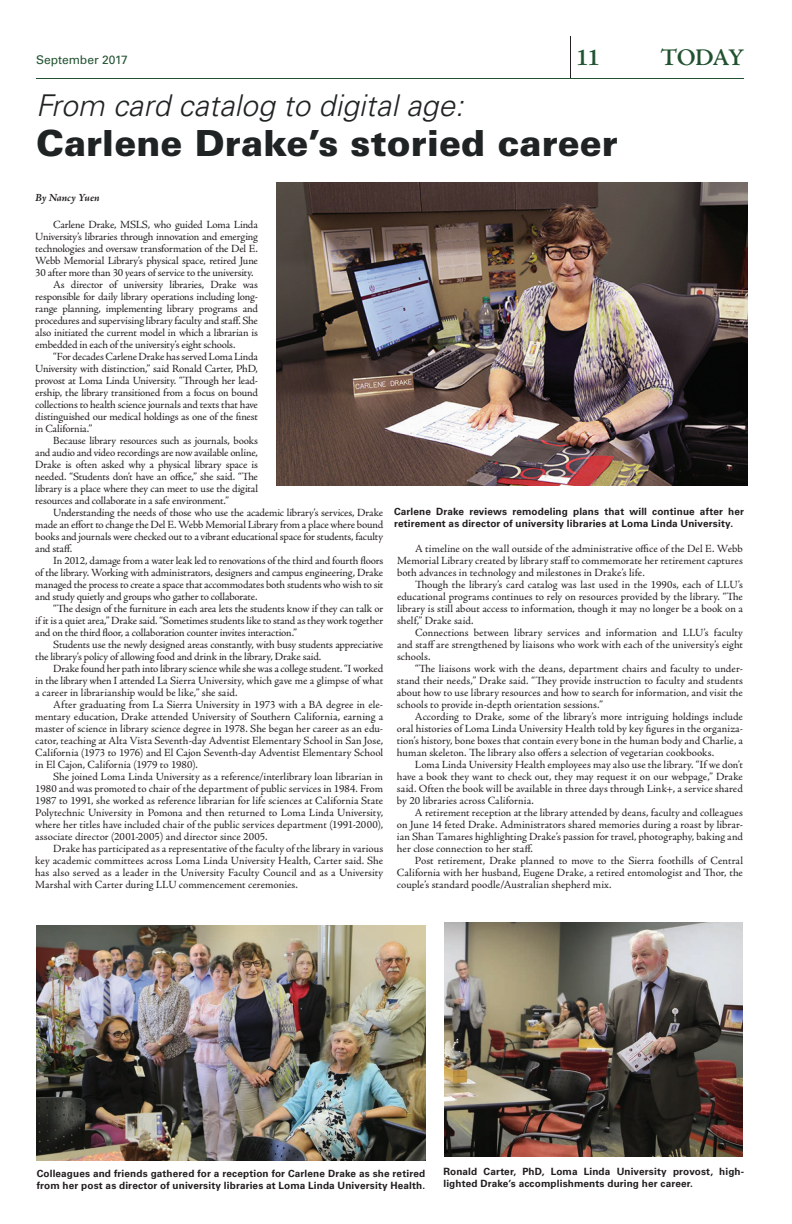
<style>
.page{position:relative;width:792px;height:1224px;background:#fff}
.page>*{position:absolute;margin:0;border:0;box-sizing:border-box;transform-origin:0 0}
.t1{font:900 36px "Univers";letter-spacing:.005em;color:#202324}
.t2{font:italic 300 30px "Univers";letter-spacing:.005em;color:#202324}
.t3{font:600 24px "Adobe Jenson Pro";letter-spacing:-.035em;color:#215230}
.t4{font:12px "Univers LT Std";color:#215230}
.t5{font:11px/12px "Adobe Jenson Pro";letter-spacing:-.005em;color:#231f20;text-align:justify}
.t6{font:11px "Adobe Jenson Pro";letter-spacing:.015em;color:#231f20}
.t7{font:italic 700 11px "Adobe Jenson Pro";letter-spacing:-.005em;color:#231f20}
.t8{font:700 10px/12px "Univers";letter-spacing:.015em;color:#231f20}
</style>
<div class="page">
<hr style="left:570px;top:36px;width:1px;height:42px;background:#231f20">
<hr style="left:36px;top:78px;width:708px;height:1px;background:#215230">
<img style="left:276px;top:182px;width:471px;height:303px">
<img style="left:36px;top:925px;width:389px;height:235px">
<img style="left:445px;top:922px;width:298px;height:235px">
<p class="t4" style="left:36px;top:52px;width:93px">September 2017</p>
<h3 class="t3" style="left:576px;top:44px;width:25px">11</h3>
<h3 class="t3" style="left:660px;top:44px;width:85px">TODAY</h3>
<h2 class="t2" style="left:36px;top:87px;width:429px">From card catalog to digital age:</h2>
<h1 class="t1" style="left:36px;top:120px;width:583px">Carlene Drake’s storied career</h1>
<p class="t7" style="left:35px;top:191px;width:66px">By Nancy Yuen</p>
<p class="t5" style="left:53px;top:219px;width:206px">Carlene Drake, MSLS, who guided Loma Linda</p>
<p class="t5" style="left:35px;top:231px;width:224px">University’s libraries through innovation and emerging</p>
<p class="t5" style="left:35px;top:243px;width:224px">technologies and oversaw transformation of the Del E.</p>
<p class="t5" style="left:35px;top:255px;width:224px">Webb Memorial Library’s physical space, retired June</p>
<p class="t5" style="left:35px;top:267px;width:220px">30 after more than 30 years of service to the university.</p>
<p class="t5" style="left:53px;top:279px;width:206px">As director of university libraries, Drake was</p>
<p class="t5" style="left:35px;top:291px;width:224px">responsible for daily library operations including long-</p>
<p class="t5" style="left:35px;top:303px;width:224px">range planning, implementing library programs and</p>
<p class="t5" style="left:35px;top:315px;width:224px">procedures and supervising library faculty and staff. She</p>
<p class="t5" style="left:35px;top:327px;width:224px">also initiated the current model in which a librarian is</p>
<p class="t5" style="left:35px;top:339px;width:202px">embedded in each of the university’s eight schools.</p>
<p class="t5" style="left:53px;top:351px;width:206px">“For decades Carlene Drake has served Loma Linda</p>
<p class="t5" style="left:35px;top:363px;width:224px">University with distinction,” said Ronald Carter, PhD,</p>
<p class="t5" style="left:35px;top:375px;width:224px">provost at Loma Linda University. “Through her lead-</p>
<p class="t5" style="left:35px;top:387px;width:224px">ership, the library transitioned from a focus on bound</p>
<p class="t5" style="left:35px;top:399px;width:224px">collections to health science journals and texts that have</p>
<p class="t5" style="left:35px;top:411px;width:224px">distinguished our medical holdings as one of the finest</p>
<p class="t5" style="left:35px;top:423px;width:58px">in California.”</p>
<p class="t5" style="left:53px;top:435px;width:206px">Because library resources such as journals, books</p>
<p class="t5" style="left:35px;top:447px;width:224px">and audio and video recordings are now available online,</p>
<p class="t5" style="left:35px;top:459px;width:224px">Drake is often asked why a physical library space is</p>
<p class="t5" style="left:35px;top:471px;width:224px">needed. “Students don’t have an office,” she said. “The</p>
<p class="t5" style="left:35px;top:483px;width:224px">library is a place where they can meet to use the digital</p>
<p class="t5" style="left:35px;top:495px;width:195px">resources and collaborate in a safe environment.”</p>
<p class="t5" style="left:53px;top:507px;width:332px">Understanding the needs of those who use the academic library’s services, Drake</p>
<p class="t5" style="left:35px;top:519px;width:350px">made an effort to change the Del E. Webb Memorial Library from a place where bound</p>
<p class="t5" style="left:35px;top:531px;width:350px">books and journals were checked out to a vibrant educational space for students, faculty</p>
<p class="t5" style="left:35px;top:543px;width:38px">and staff.</p>
<p class="t5" style="left:53px;top:555px;width:332px">In 2012, damage from a water leak led to renovations of the third and fourth floors</p>
<p class="t5" style="left:35px;top:567px;width:350px">of the library. Working with administrators, designers and campus engineering, Drake</p>
<p class="t5" style="left:35px;top:579px;width:349px">managed the process to create a space that accommodates both students who wish to sit</p>
<p class="t5" style="left:35px;top:591px;width:224px">and study quietly and groups who gather to collaborate.</p>
<p class="t5" style="left:53px;top:603px;width:332px">“The design of the furniture in each area lets the students know if they can talk or</p>
<p class="t5" style="left:35px;top:615px;width:349px">if it is a quiet area,” Drake said. “Sometimes students like to stand as they work together</p>
<p class="t5" style="left:35px;top:627px;width:263px">and on the third floor, a collaboration counter invites interaction.”</p>
<p class="t5" style="left:53px;top:639px;width:332px">Students use the newly designed areas constantly, with busy students appreciative</p>
<p class="t5" style="left:35px;top:651px;width:288px">the library’s policy of allowing food and drink in the library, Drake said.</p>
<p class="t5" style="left:53px;top:663px;width:332px">Drake found her path into library science while she was a college student. “I worked</p>
<p class="t5" style="left:35px;top:675px;width:349px">in the library when I attended La Sierra University, which gave me a glimpse of what</p>
<p class="t5" style="left:35px;top:687px;width:204px">a career in librarianship would be like,” she said.</p>
<p class="t5" style="left:53px;top:699px;width:331px">After graduating from La Sierra University in 1973 with a BA degree in ele-</p>
<p class="t5" style="left:35px;top:711px;width:349px">mentary education, Drake attended University of Southern California, earning a</p>
<p class="t5" style="left:35px;top:723px;width:349px">master of science in library science degree in 1978. She began her career as an edu-</p>
<p class="t5" style="left:35px;top:735px;width:350px">cator, teaching at Alta Vista Seventh-day Adventist Elementary School in San Jose,</p>
<p class="t5" style="left:35px;top:747px;width:350px">California (1973 to 1976) and El Cajon Seventh-day Adventist Elementary School</p>
<p class="t5" style="left:35px;top:759px;width:164px">in El Cajon, California (1979 to 1980).</p>
<p class="t5" style="left:53px;top:771px;width:331px">She joined Loma Linda University as a reference/interlibrary loan librarian in</p>
<p class="t5" style="left:35px;top:783px;width:349px">1980 and was promoted to chair of the department of public services in 1984. From</p>
<p class="t5" style="left:35px;top:795px;width:349px">1987 to 1991, she worked as reference librarian for life sciences at California State</p>
<p class="t5" style="left:35px;top:807px;width:350px">Polytechnic University in Pomona and then returned to Loma Linda University,</p>
<p class="t5" style="left:35px;top:819px;width:350px">where her titles have included chair of the public services department (1991-2000),</p>
<p class="t6" style="left:35px;top:830px;width:234px">associate director (2001-2005) and director since 2005.</p>
<p class="t5" style="left:53px;top:843px;width:332px">Drake has participated as a representative of the faculty of the library in various</p>
<p class="t5" style="left:35px;top:855px;width:350px">key academic committees across Loma Linda University Health, Carter said. She</p>
<p class="t5" style="left:35px;top:867px;width:350px">has also served as a leader in the University Faculty Council and as a University</p>
<p class="t5" style="left:35px;top:879px;width:264px">Marshal with Carter during LLU commencement ceremonies.</p>
<p class="t8" style="left:394px;top:505px;width:352px">Carlene Drake reviews remodeling plans that will continue after her retirement as director of university libraries at Loma Linda University.</p>
<p class="t5" style="left:397px;top:543px;width:348px;text-indent:18px">A timeline on the wall outside of the administrative office of the Del E. Webb Memorial Library created by library staff to commemorate her retirement captures both advances in technology and milestones in Drake’s life.</p>
<p class="t5" style="left:397px;top:579px;width:348px;text-indent:18px">Though the library’s card catalog was last used in the 1990s, each of LLU’s educational programs continues to rely on resources provided by the library. “The library is still about access to information, though it may no longer be a book on a shelf,” Drake said.</p>
<p class="t5" style="left:397px;top:627px;width:348px;text-indent:18px">Connections between library services and information and LLU’s faculty and staff are strengthened by liaisons who work with each of the university’s eight schools.</p>
<p class="t5" style="left:397px;top:663px;width:348px;text-indent:18px">“The liaisons work with the deans, department chairs and faculty to under&shy;stand their needs,” Drake said. “They provide instruction to faculty and students about how to use library resources and how to search for information, and visit the schools to provide in-depth orientation sessions.”</p>
<p class="t5" style="left:397px;top:711px;width:348px;text-indent:18px">According to Drake, some of the library’s more intriguing holdings include oral histories of Loma Linda University Health told by key figures in the organiza&shy;tion’s history, bone boxes that contain every bone in the human body and Charlie, a human skeleton. The library also offers a selection of vegetarian cookbooks.</p>
<p class="t5" style="left:397px;top:759px;width:348px;text-indent:18px">Loma Linda University Health employees may also use the library. “If we don’t have a book they want to check out, they may request it on our webpage,” Drake said. Often the book will be available in three days through Link+, a service shared by 20 libraries across California.</p>
<p class="t5" style="left:397px;top:807px;width:348px;text-indent:18px">A retirement reception at the library attended by deans, faculty and colleagues on June 14 feted Drake. Administrators shared memories during a roast by librar&shy;ian Shan Tamares highlighting Drake’s passion for travel, photography, baking and her close connection to her staff.</p>
<p class="t5" style="left:397px;top:855px;width:348px;text-indent:18px">Post retirement, Drake planned to move to the Sierra foothills of Central California with her husband, Eugene Drake, a retired entomologist and Thor, the couple’s standard poodle/Australian shepherd mix.</p>
<p class="t8" style="left:37px;top:1167px;width:390px">Colleagues and friends gathered for a reception for Carlene Drake as she retired from her post as director of university libraries at Loma Linda University Health.</p>
<p class="t8" style="left:444px;top:1166px;width:302px">Ronald Carter, PhD, Loma Linda University provost, high&shy;lighted Drake’s accomplishments during her career.</p>
</div>
